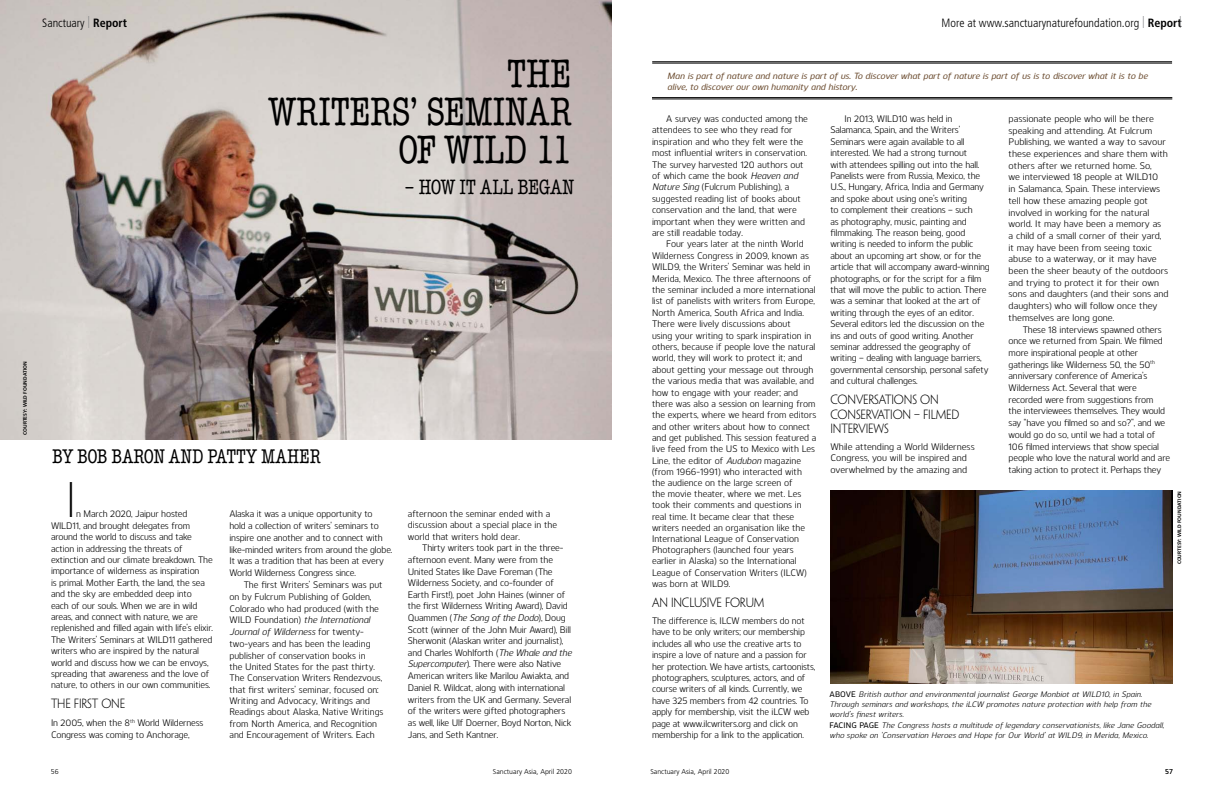
<style>
.page{position:relative;width:1224px;height:792px;background:#fff}
.page>*{position:absolute;margin:0;border:0;box-sizing:border-box;transform-origin:0 0}
.t1{font:300 50px "Kobern";color:#000}
.t2{font:condensed 40px/38px "American Typewriter LT";letter-spacing:-.01em;color:#000;text-align:right}
.t3{font:condensed 21px "American Typewriter LT";letter-spacing:-.015em;color:#000}
.t4{font:condensed 20px "American Typewriter LT";letter-spacing:-.025em;color:#000}
.t5{font:300 12px/14.4px "Penumbra Sans Std";letter-spacing:-.015em;color:#000}
.t6{font:300 condensed 12px "Frutiger LT Std";color:#000}
.t7{font:9.5px/11.4px "Kobern";letter-spacing:-.015em;color:#000}
.t8{font:9.5px/11.4px "Kobern";letter-spacing:-.015em;color:#000;scale:.96 1}
.t9{font:italic 500 9px/10.8px "Kobern";color:#6d4e32}
.t10{font:italic 8px/10px "Kobern";letter-spacing:.01em;color:#000}
.t11{font:300 7px "Frutiger LT Std";color:#000}
.t12{font:700 5px "Frutiger LT Std";color:#000}
.s1{color:#808285}
.s2{font-weight:700}
.s3{font-style:italic}
.s4{font-weight:500;font-style:normal}
</style>
<div class="page">
<img style="left:0;top:0;width:612px;height:439px">
<hr style="left:652px;top:98px;width:520px;height:1px;background:#000">
<hr style="left:652px;top:97px;width:520px;height:1px;background:#000">
<hr style="left:652px;top:63px;width:520px;height:1px;background:#000">
<hr style="left:652px;top:62px;width:520px;height:1px;background:#000">
<img style="left:830px;top:491px;width:342px;height:193px">
<p class="t12" style="left:22px;top:435px;width:75px;rotate:-90deg">courtesy: wild foundation</p>
<p class="t6" style="left:42px;top:16px;width:86px">Sanctuary <span class="s1">|</span> <span class="s2">Report</span></p>
<h2 class="t2" style="left:268px;top:56px;width:305px">THE<br>WRITERS’ SEMINAR<br>OF WILD 11</h2>
<h3 class="t3" style="left:405px;top:175px;width:171px">– HOW IT ALL BEGAN</h3>
<h3 class="t4" style="left:52px;top:445px;width:270px">BY BOB BARON AND PATTY MAHER</h3>
<h1 class="t1" style="left:65px;top:467px;width:13px">I</h1>
<p class="t7" style="left:51px;top:508px;width:164px;text-indent:25px">n March 2020, Jaipur hosted WILD11, and brought delegates from around the world to discuss and take action in addressing the threats of extinction and our climate breakdown. The importance of wilderness as inspiration<br>is primal. Mother Earth, the land, the sea and the sky are embedded deep into<br>each of our souls. When we are in wild areas, and connect with nature, we are replenished and filled again with life’s elixir.<br>The Writers’ Seminars at WILD11 gathered writers who are inspired by the natural world and discuss how we can be envoys, spreading that awareness and the love of nature, to others in our own communities.</p>
<p class="t5" style="left:51px;top:697px;width:76px">THE FIRST ONE</p>
<p class="t7" style="left:51px;top:716px;width:154px;line-height:11.8px">In 2005, when the 8<sup>th</sup> World Wilderness<br>Congress was coming to Anchorage,</p>
<p class="t7" style="left:230px;top:508px;width:164px;line-height:11.8px">Alaska it was a unique opportunity to<br>hold a collection of writers’ seminars to inspire one another and to connect with like-minded writers from around the globe.<br>It was a tradition that has been at every World Wilderness Congress since.</p>
<p class="t7" style="left:230px;top:579px;width:155px;text-indent:14px">The first Writers’ Seminars was put on by Fulcrum Publishing of Golden, Colorado who had produced (with the WILD Foundation) <span class="s3">the International Journal of Wilderness</span> for twenty&shy;two-years and has been the leading publisher of conservation books in<br>the United States for the past thirty.<br>The Conservation Writers Rendezvous, that first writers’ seminar, focused on:<br>Writing and Advocacy, Writings and Readings about Alaska, Native Writings from North America, and Recognition and Encouragement of Writers. Each</p>
<p class="t7" style="left:408px;top:507px;width:151px">afternoon the seminar ended with a discussion about a special place in the world that writers hold dear.</p>
<p class="t7" style="left:408px;top:542px;width:165px;text-indent:14px">Thirty writers took part in the three&shy;afternoon event. Many were from the United States like Dave Foreman (The Wilderness Society, and co-founder of Earth First!), poet John Haines (winner of the first Wilderness Writing Award), David Quammen (<span class="s3">The Song of the Dodo</span>), Doug Scott (winner of the John Muir Award), Bill Sherwonit (Alaskan writer and journalist), and Charles Wohlforth (<span class="s3">The Whale and the Supercomputer</span>). There were also Native American writers like Marilou Awiakta, and Daniel R. Wildcat, along with international writers from the UK and Germany. Several of the writers were gifted photographers as well, like Ulf Doerner, Boyd Norton, Nick Jans, and Seth Kantner.</p>
<p class="t6" style="left:942px;top:16px;width:242px">More at www.sanctuarynaturefoundation.org <span class="s1">|</span> <span class="s2">Report</span><span class="s1">|</span></p>
<p class="t9" style="left:667px;top:70px;width:482px">Man is part of nature and nature is part of us. To discover what part of nature is part of us is to discover what it is to be alive, to discover our own humanity and history.</p>
<p class="t7" style="left:652px;top:112px;width:157px;text-indent:14px">A survey was conducted among the attendees to see who they read for inspiration and who they felt were the most influential writers in conservation.<br>The survey harvested 120 authors out of which came the book <span class="s3">Heaven and Nature Sing</span> (Fulcrum Publishing), a suggested reading list of books about conservation and the land, that were important when they were written and are still readable today.</p>
<p class="t7" style="left:652px;top:238px;width:166px;text-indent:14px">Four years later at the ninth World Wilderness Congress in 2009, known as WILD9, the Writers’ Seminar was held in Merida, Mexico. The three afternoons of the seminar included a more international list of panelists with writers from Europe, North America, South Africa and India.<br>There were lively discussions about<br>using your writing to spark inspiration in others, because if people love the natural world, they will work to protect it; and about getting your message out through the various media that was available, and how to engage with your reader; and there was also a session on learning from the experts, where we heard from editors and other writers about how to connect and get published. This session featured a live feed from the US to Mexico with Les Line, the editor of <span class="s3">Audubon</span> magazine (from 1966-1991) who interacted with the audience on the large screen of<br>the movie theater, where we met. Les took their comments and questions in real time. It became clear that these writers needed an organisation like the International League of Conservation Photographers (launched four years earlier in Alaska) so the International League of Conservation Writers (ILCW) was born at WILD9.</p>
<p class="t5" style="left:652px;top:596px;width:114px">AN INCLUSIVE FORUM</p>
<p class="t8" style="left:652px;top:615px;width:172px">The difference is, ILCW members do not have to be only writers; our membership includes all who use the creative arts to inspire a love of nature and a passion for her protection. We have artists, cartoonists, photographers, sculptures, actors, and of course writers of all kinds. Currently, we have 325 members from 42 countries. To apply for membership, visit the iLCW web page at www.ilcwriters.org and click on membership for a link to the application.</p>
<p class="t7" style="left:830px;top:112px;width:161px;text-indent:14px">In 2013, WILD10 was held in Salamanca, Spain, and the Writers’ Seminars were again available to all interested. We had a strong turnout<br>with attendees spilling out into the hall.<br>Panelists were from Russia, Mexico, the U.S., Hungary, Africa, India and Germany and spoke about using one’s writing<br>to complement their creations – such<br>as photography, music, painting and filmmaking. The reason being, good writing is needed to inform the public about an upcoming art show, or for the article that will accompany award-winning photographs, or for the script for a film that will move the public to action. There was a seminar that looked at the art of writing through the eyes of an editor.<br>Several editors led the discussion on the ins and outs of good writing. Another seminar addressed the geography of writing – dealing with language barriers, governmental censorship, personal safety and cultural challenges.</p>
<p class="t5" style="left:830px;top:393px;width:130px">CONVERSATIONS ON<br>CONSERVATION – FILMED<br>INTERVIEWS</p>
<p class="t7" style="left:830px;top:441px;width:146px">While attending a World Wilderness<br>Congress, you will be inspired and overwhelmed by the amazing and</p>
<p class="t7" style="left:1009px;top:112px;width:162px;line-height:11.7px">passionate people who will be there speaking and attending. At Fulcrum Publishing, we wanted a way to savour these experiences and share them with others after we returned home. So,<br>we interviewed 18 people at WILD10<br>in Salamanca, Spain. These interviews tell how these amazing people got involved in working for the natural world. It may have been a memory as<br>a child of a small corner of their yard, it may have been from seeing toxic abuse to a waterway, or it may have been the sheer beauty of the outdoors and trying to protect it for their own sons and daughters (and their sons and daughters) who will follow once they themselves are long gone.</p>
<p class="t7" style="left:1009px;top:323px;width:163px;line-height:11.7px;text-indent:14px">These 18 interviews spawned others once we returned from Spain. We filmed more inspirational people at other gatherings like Wilderness 50, the 50<sup>th </sup>anniversary conference of America’s Wilderness Act. Several that were recorded were from suggestions from<br>the interviewees themselves. They would say “have you filmed so and so?”, and we would go do so, until we had a total of 106 filmed interviews that show special people who love the natural world and are taking action to protect it. Perhaps they</p>
<p class="t12" style="left:1177px;top:564px;width:75px;rotate:-90deg">courtesy: wild foundation</p>
<p class="t10" style="left:830px;top:688px;width:323px"><span class="s4">ABOVE</span> British author and environmental journalist George Monbiot at WILD10, in Spain.<br>Through seminars and workshops, the iLCW promotes nature protection with help from the world’s finest writers.</p>
<p class="t10" style="left:830px;top:720px;width:336px"><span class="s4">FACING PAGE</span> The Congress hosts a multitude of legendary conservationists, like Jane Goodall, who spoke on ‘Conservation Heroes and Hope for Our World’ at WILD9, in Merida, Mexico.</p>
<p class="t11" style="left:51px;top:768px;width:9px">56</p>
<p class="t11" style="left:493px;top:768px;width:80px">Sanctuary Asia, April 2020</p>
<p class="t11" style="left:650px;top:768px;width:80px">Sanctuary Asia, April 2020</p>
<p class="t11" style="left:1165px;top:768px;width:9px">57</p>
</div>
